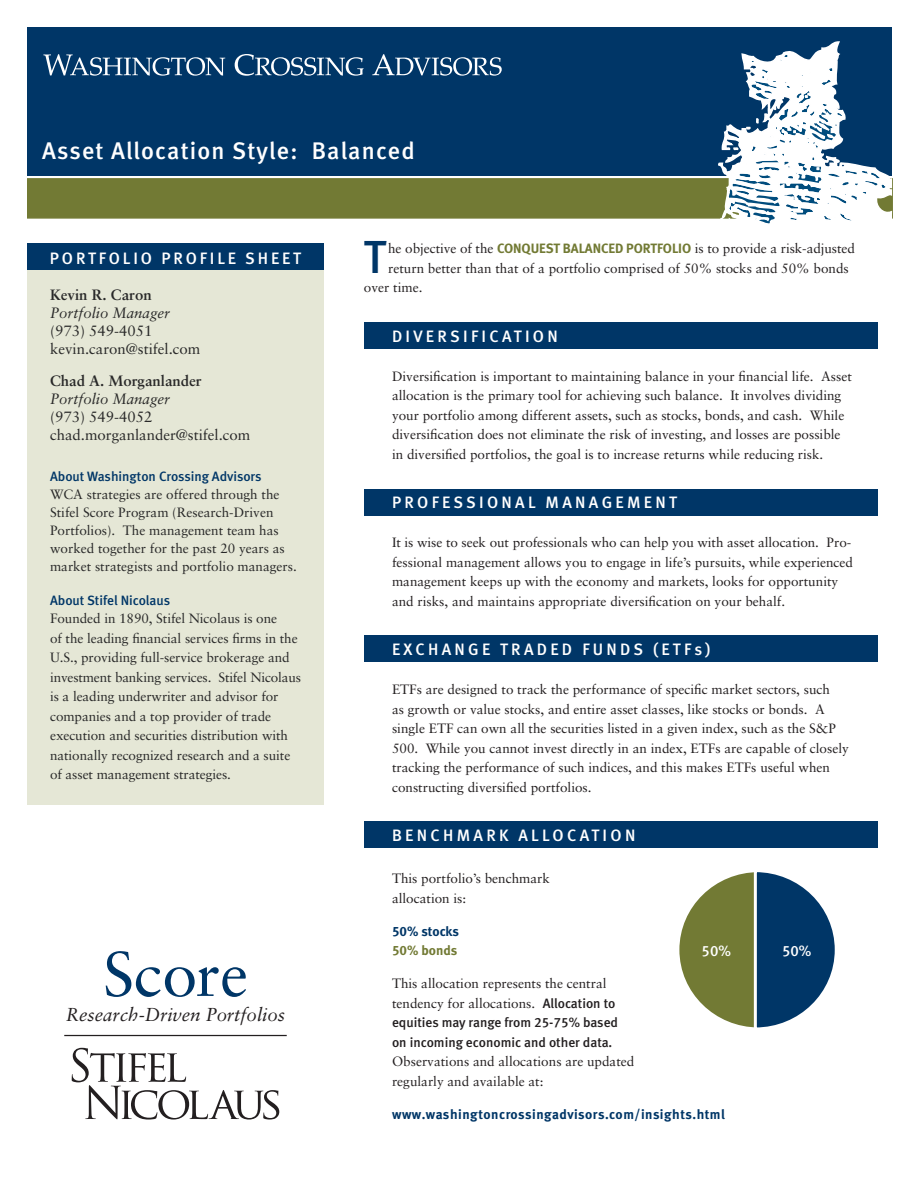
<style>
.page{position:relative;width:918px;height:1188px;background:#fff}
.page>*{position:absolute;margin:0;border:0;box-sizing:border-box;transform-origin:0 0}
.t1{font:63px "Sabon";color:#003667}
.t2{font:500 46.35px "Meta Bank";color:#003667}
.Header_Title{font:500 24px "Meta Bank";letter-spacing:.05em;color:#fff}
.t3{font:italic 18.75px "Sabon";color:#231f20}
.t4{font:500 16.5px "Meta Bank";letter-spacing:.2em;color:#fff}
.t5{font:500 16.5px "Meta Bank";letter-spacing:.175em;color:#fff}
.WEB_Grey_Smalltext{font:15px/18px "Sabon";color:#282828}
.t6{font:500 15px "Meta Bank";color:#fff}
.t7{font:13.5px/19.5px "Sabon";color:#231f20}
.WEB_Grey_Smalltext-2{font:13.5px/19.5px "Sabon";letter-spacing:-.005em;color:#282828}
.Emphasis_Text{font:500 13.5px "Meta Bank";color:#003667}
.t8{font:700 13.5px "Meta Bank";letter-spacing:.035em;color:#003667}
.t9{font:700 13.5px "Meta Bank";letter-spacing:-.005em;color:#003667}
.t10{font:700 13.5px "Meta Bank";color:#727a34}
.s1{font-weight:700}
.s2{font-style:italic}
.s3{font-family:"Meta Bank";font-weight:700;color:#727a34}
.s4{font-family:"Meta Bank";font-weight:500}
</style>
<div class="page">
<div style="left:28px;top:27px;width:864px;height:148px;background:#003667"></div>
<div style="left:27px;top:178px;width:866px;height:41px;background:#727a34;border:2px solid #727a34"></div>
<svg style="left:43px;top:54px;width:182px;height:22px"></svg>
<svg style="left:235px;top:54px;width:129px;height:22px"></svg>
<svg style="left:372px;top:54px;width:130px;height:22px"></svg>
<svg style="left:718px;top:41px;width:175px;height:183px"></svg>
<div style="left:364px;top:322px;width:514px;height:27px;background:#003667"></div>
<div style="left:364px;top:489px;width:514px;height:27px;background:#003667"></div>
<div style="left:364px;top:635px;width:514px;height:27px;background:#003667"></div>
<div style="left:364px;top:821px;width:514px;height:27px;background:#003667"></div>
<svg style="left:679px;top:872px;width:156px;height:156px"></svg>
<div style="left:27px;top:243px;width:297px;height:562px;background:#e5e7d6"></div>
<div style="left:27px;top:243px;width:297px;height:27px;background:#003667"></div>
<svg style="left:72px;top:1048px;width:207px;height:72px"></svg>
<hr style="left:64px;top:1035px;width:223px;height:1px;background:#231f20">
<p class="Header_Title" style="left:42px;top:137px;width:374px">Asset Allocation Style: Balanced</p>
<p class="t5" style="left:50px;top:249px;width:253px">PORTFOLIO PROFILE SHEET</p>
<p class="WEB_Grey_Smalltext" style="left:50px;top:286px;width:152px"><span class="s1">Kevin R. Caron<br></span><span class="s2">Portfolio Manager </span>(973) 549-4051 kevin.caron@stifel.com</p>
<p class="WEB_Grey_Smalltext" style="left:50px;top:371px;width:202px"><span class="s1">Chad A. Morganlander<br></span><span class="s2">Portfolio Manager<br></span>(973) 549-4052 chad.morganlander@stifel.com</p>
<p class="Emphasis_Text" style="left:50px;top:468px;width:213px">About Washington Crossing Advisors</p>
<p class="WEB_Grey_Smalltext-2" style="left:50px;top:485px;width:248px;line-height:18px">WCA strategies are offered through the Stifel Score Program (Research-Driven Portfolios). The management team has worked together for the past 20 years as market strategists and portfolio managers.</p>
<p class="Emphasis_Text" style="left:50px;top:593px;width:122px">About Stifel Nicolaus</p>
<p class="WEB_Grey_Smalltext-2" style="left:50px;top:609px;width:252px">Founded in 1890, Stifel Nicolaus is one<br>of the leading financial services firms in the U.S., providing full-service brokerage and investment banking services. Stifel Nicolaus is a leading underwriter and advisor for companies and a top provider of trade execution and securities distribution with nationally recognized research and a suite of asset management strategies.</p>
<p class="t1" style="left:103px;top:937px;width:147px">Score</p>
<p class="t3" style="left:66px;top:1004px;width:221px">Research-Driven Portfolios</p>
<p class="t2" style="left:364px;top:230px;width:23px">T</p>
<p class="t7" style="left:388px;top:239px;width:468px">he objective of the <span class="s3">CONQUEST BALANCED PORTFOLIO</span> is to provide a risk-adjusted</p>
<p class="t7" style="left:388px;top:258px;width:462px">return better than that of a portfolio comprised of 50% stocks and 50% bonds</p>
<p class="t7" style="left:364px;top:278px;width:60px">over time.</p>
<p class="t4" style="left:392px;top:327px;width:167px">DIVERSIFICATION</p>
<p class="t7" style="left:392px;top:366px;width:461px">Diversification is important to maintaining balance in your financial life. Asset allocation is the primary tool for achieving such balance. It involves dividing your portfolio among different assets, such as stocks, bonds, and cash. While diversification does not eliminate the risk of investing, and losses are possible in diversified portfolios, the goal is to increase returns while reducing risk.</p>
<p class="t4" style="left:392px;top:493px;width:286px">PROFESSIONAL MANAGEMENT</p>
<p class="t7" style="left:392px;top:533px;width:463px">It is wise to seek out professionals who can help you with asset allocation. Pro&shy;fessional management allows you to engage in life’s pursuits, while experienced management keeps up with the economy and markets, looks for opportunity and risks, and maintains appropriate diversification on your behalf.</p>
<p class="t4" style="left:392px;top:640px;width:320px">EXCHANGE TRADED FUNDS (ETFs)</p>
<p class="t7" style="left:392px;top:680px;width:458px">ETFs are designed to track the performance of specific market sectors, such<br>as growth or value stocks, and entire asset classes, like stocks or bonds. A single ETF can own all the securities listed in a given index, such as the S&amp;P 500. While you cannot invest directly in an index, ETFs are capable of closely tracking the performance of such indices, and this makes ETFs useful when constructing diversified portfolios.</p>
<p class="t4" style="left:392px;top:826px;width:245px">BENCHMARK ALLOCATION</p>
<p class="t7" style="left:392px;top:869px;width:160px">This portfolio’s benchmark allocation is:</p>
<p class="t9" style="left:392px;top:923px;width:68px">50% stocks</p>
<p class="t10" style="left:392px;top:943px;width:67px">50% bonds</p>
<p class="t7" style="left:392px;top:974px;width:244px">This allocation represents the central tendency for allocations. <span class="s4">Allocation to equities may range from 25-75% based on incoming economic and other data.<br></span>Observations and allocations are updated regularly and available at:</p>
<p class="t8" style="left:392px;top:1106px;width:334px">www.washingtoncrossingadvisors.com/insights.html</p>
<p class="t6" style="left:702px;top:942px;width:31px">50%</p>
<p class="t6" style="left:782px;top:942px;width:31px">50%</p>
</div>
